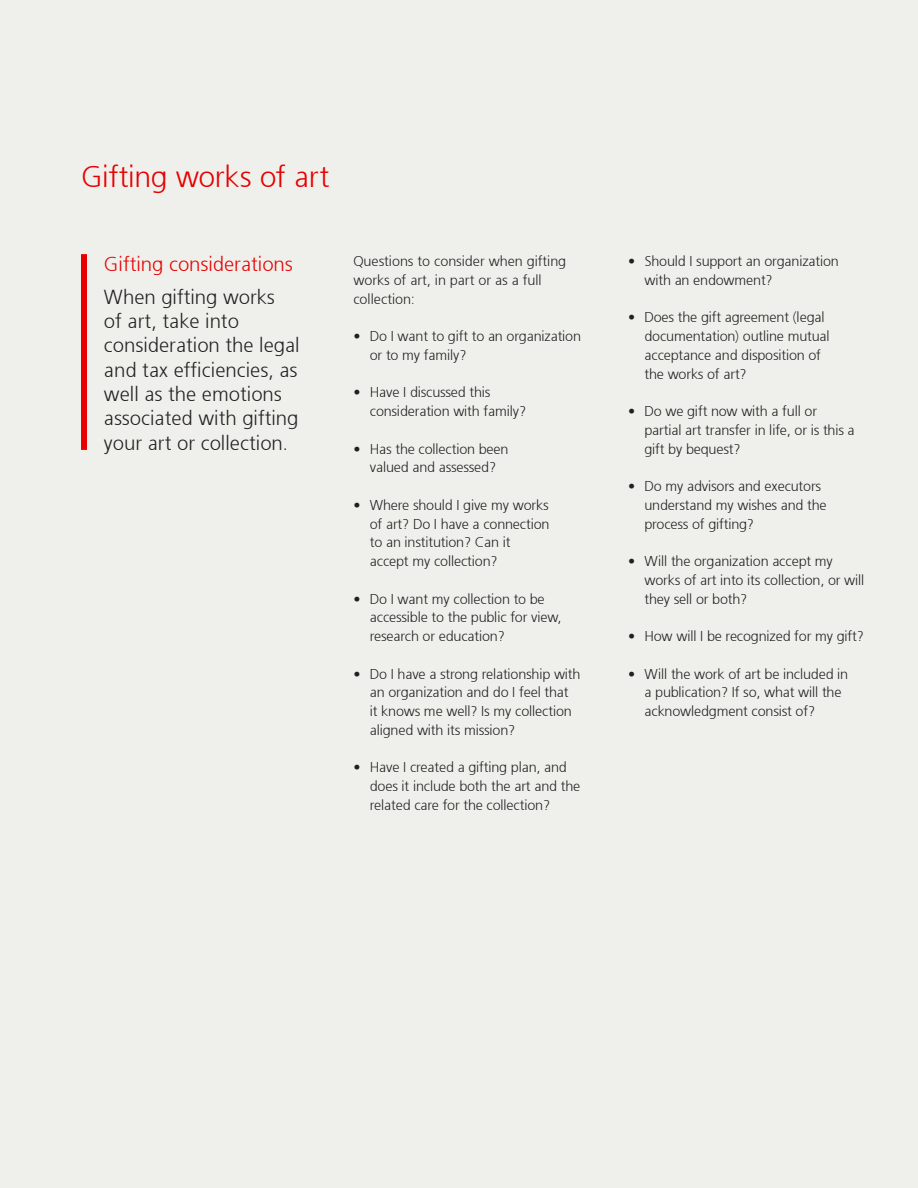
<style>
.page{position:relative;width:918px;height:1188px;background:#eff0ec}
.page>*{position:absolute;margin:0;border:0;box-sizing:border-box;transform-origin:0 0}
.head_48{font:300 30px "Frutiger 45";letter-spacing:-.015em;color:#e60000}
.LI-head_14{font:300 20.25px/24.3px "Frutiger 45";color:#231f20}
.LI-head_14-2{font:300 20.25px "Frutiger 45";color:#e60000}
.LI_bod{font:300 14.25px/18.8px "Frutiger 45";letter-spacing:-.01em;color:#231f20}
</style>
<div class="page">
<div style="left:81px;top:254px;width:6px;height:196px;background:#e60000"></div>
<p class="head_48" style="left:81px;top:159px;width:250px">Gifting works of art</p>
<h1 class="LI-head_14-2" style="left:104px;top:252px;width:190px">Gifting considerations</h1>
<h1 class="LI-head_14" style="left:104px;top:285px;width:197px">When gifting works<br>of art, take into consideration the legal and tax efficiencies, as well as the emotions associated with gifting your art or collection.</h1>
<p class="LI_bod" style="left:353px;top:252px;width:214px">Questions to consider when gifting works of art, in part or as a full collection:</p>
<p class="LI_bod" style="left:370px;top:327px;width:213px;text-indent:-16px">• Do I want to gift to an organization or to my family?</p>
<p class="LI_bod" style="left:370px;top:383px;width:158px;text-indent:-16px">• Have I discussed this consideration with family?</p>
<p class="LI_bod" style="left:353px;top:439px;width:157px;text-align:center">• Has the collection been valued and assessed?</p>
<p class="LI_bod" style="left:370px;top:495px;width:181px;text-indent:-16px">• Where should I give my works of art? Do I have a connection to an institution? Can it accept my collection?</p>
<p class="LI_bod" style="left:370px;top:589px;width:193px;text-indent:-16px">• Do I want my collection to be accessible to the public for view, research or education?</p>
<p class="LI_bod" style="left:370px;top:664px;width:212px;text-indent:-16px">• Do I have a strong relationship with an organization and do I feel that<br>it knows me well? Is my collection aligned with its mission?</p>
<p class="LI_bod" style="left:370px;top:758px;width:212px;text-indent:-16px">• Have I created a gifting plan, and does it include both the art and the related care for the collection?</p>
<p class="LI_bod" style="left:645px;top:252px;width:196px;text-indent:-16px">• Should I support an organization with an endowment?</p>
<p class="LI_bod" style="left:645px;top:308px;width:187px;text-indent:-16px">• Does the gift agreement (legal documentation) outline mutual acceptance and disposition of the works of art?</p>
<p class="LI_bod" style="left:645px;top:402px;width:212px;text-indent:-16px">• Do we gift now with a full or partial art transfer in life, or is this a gift by bequest?</p>
<p class="LI_bod" style="left:645px;top:477px;width:184px;text-indent:-16px">• Do my advisors and executors understand my wishes and the process of gifting?</p>
<p class="LI_bod" style="left:645px;top:552px;width:221px;text-indent:-16px">• Will the organization accept my works of art into its collection, or will they sell or both?</p>
<p class="LI_bod" style="left:628px;top:627px;width:237px">• How will I be recognized for my gift?</p>
<p class="LI_bod" style="left:645px;top:664px;width:205px;text-indent:-16px">• Will the work of art be included in a publication? If so, what will the acknowledgment consist of?</p>
</div>
